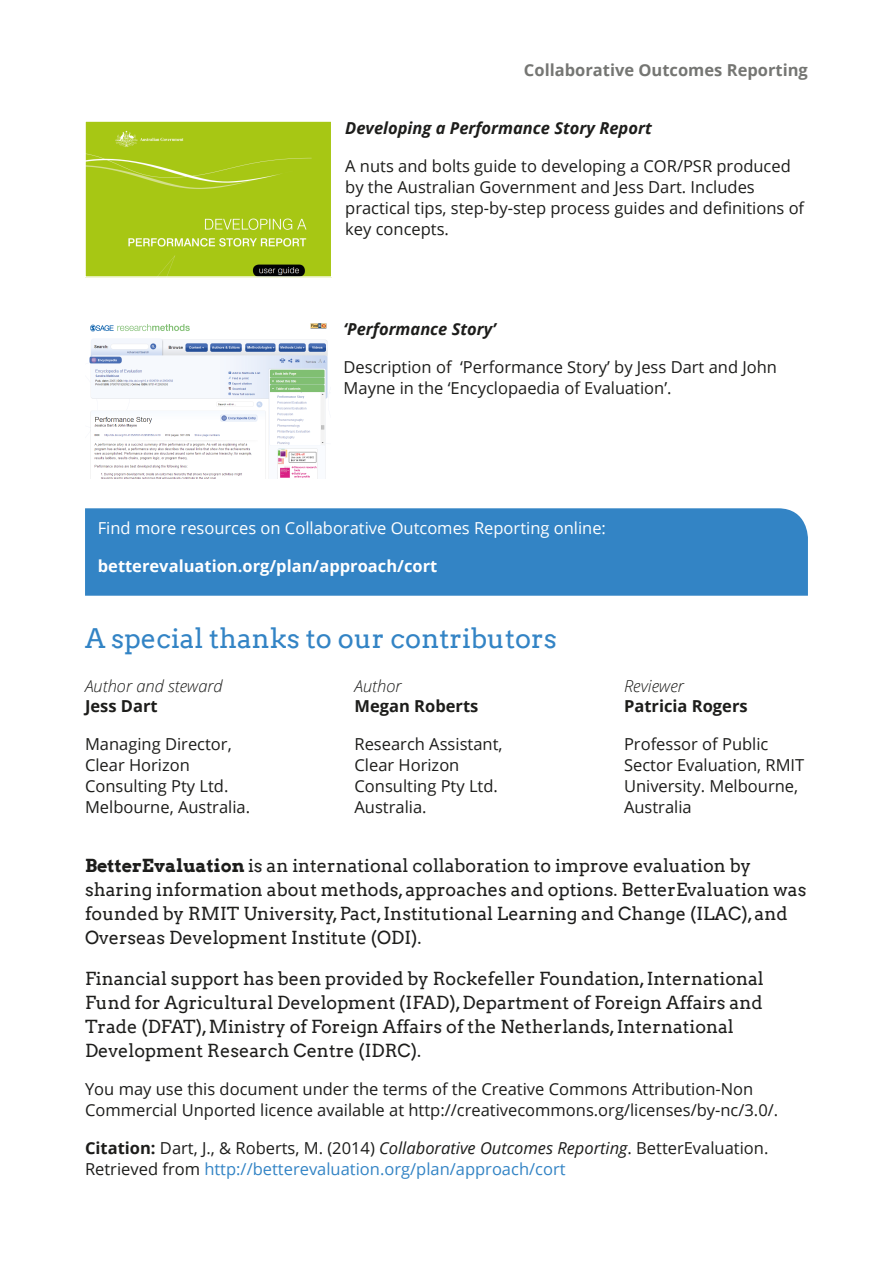
<style>
.page{position:relative;width:893px;height:1263px;background:#fff}
.page>*{position:absolute;margin:0;border:0;box-sizing:border-box;transform-origin:0 0}
.t1{font:27px "Arvo";color:#3384c5}
.t2{font:18px/24px "Arvo";color:#1d1d1b}
.t3{font:16.5px/21px "Open Sans";color:#1d1d1b}
.t4{font:16.5px "Open Sans";color:#fff}
.t5{font:italic 700 16.5px "Open Sans";color:#1d1d1b}
.t6{font:700 16.5px "Open Sans";color:#fff}
.t7{font:700 16.5px "Open Sans";color:#1d1d1b}
.t8{font:700 16.5px "Open Sans";color:#757673}
.t9{font:italic 300 16.5px "Open Sans";color:#1d1d1b}
.s1{font-weight:700}
.s2{font-style:italic}
.s3{color:#3384c5}
</style>
<div class="page">
<div style="left:85px;top:508px;width:723px;height:88px;background:#3384c5"></div>
<img style="left:87px;top:123px;width:242px;height:152px">
<div style="left:84px;top:120px;width:248px;height:158px;border:2px solid #fff"></div>
<img style="left:89px;top:323px;width:239px;height:156px">
<p class="t8" style="left:524px;top:59px;width:285px">Collaborative Outcomes Reporting</p>
<h3 class="t5" style="left:345px;top:116px;width:308px">Developing a Performance Story Report</h3>
<p class="t3" style="left:345px;top:155px;width:460px">A nuts and bolts guide to developing a COR/PSR produced by the Australian Government and Jess Dart. Includes practical tips, step-by-step process guides and definitions of key concepts.</p>
<h3 class="t5" style="left:344px;top:317px;width:154px">‘Performance Story’</h3>
<p class="t3" style="left:344px;top:356px;width:435px">Description of ‘Performance Story’ by Jess Dart and John<br>Mayne in the ‘Encyclopaedia of Evaluation’.</p>
<p class="t4" style="left:98px;top:516px;width:510px">Find more resources on Collaborative Outcomes Reporting online:</p>
<p class="t6" style="left:98px;top:554px;width:341px">betterevaluation.org/plan/approach/cort</p>
<p class="t1" style="left:85px;top:622px;width:473px">A special thanks to our contributors</p>
<h3 class="t9" style="left:85px;top:675px;width:139px">Author and steward</h3>
<h3 class="t9" style="left:355px;top:675px;width:49px">Author</h3>
<h3 class="t9" style="left:624px;top:675px;width:61px">Reviewer</h3>
<p class="t7" style="left:85px;top:694px;width:74px">Jess Dart</p>
<p class="t3" style="left:85px;top:733px;width:167px">Managing Director,<br>Clear Horizon<br>Consulting Pty Ltd.<br>Melbourne, Australia.</p>
<p class="t7" style="left:355px;top:694px;width:125px">Megan Roberts</p>
<p class="t3" style="left:355px;top:733px;width:149px">Research Assistant,<br>Clear Horizon<br>Consulting Pty Ltd.<br>Australia.</p>
<p class="t7" style="left:624px;top:694px;width:125px">Patricia Rogers</p>
<p class="t3" style="left:624px;top:733px;width:182px">Professor of Public<br>Sector Evaluation, RMIT<br>University. Melbourne,<br>Australia</p>
<p class="t2" style="left:85px;top:853px;width:723px"><span class="s1">BetterEvaluation</span> is an international collaboration to improve evaluation by sharing information about methods, approaches and options. BetterEvaluation was founded by RMIT University, Pact, Institutional Learning and Change (ILAC), and Overseas Development Institute (ODI).</p>
<p class="t2" style="left:85px;top:966px;width:680px">Financial support has been provided by Rockefeller Foundation, International Fund for Agricultural Development (IFAD), Department of Foreign Affairs and Trade (DFAT), Ministry of Foreign Affairs of the Netherlands, International Development Research Centre (IDRC).</p>
<p class="t3" style="left:85px;top:1078px;width:695px">You may use this document under the terms of the Creative Commons Attribution-Non<br>Commercial Unported licence available at http://creativecommons.org/licenses/by-nc/3.0/.</p>
<p class="t3" style="left:85px;top:1137px;width:685px"><span class="s1">Citation:</span> Dart, J., &amp; Roberts, M. (2014) <span class="s2">Collaborative Outcomes Reporting</span>. BetterEvaluation.<br>Retrieved from <span class="s3">http://betterevaluation.org/plan/approach/cort</span></p>
</div>
